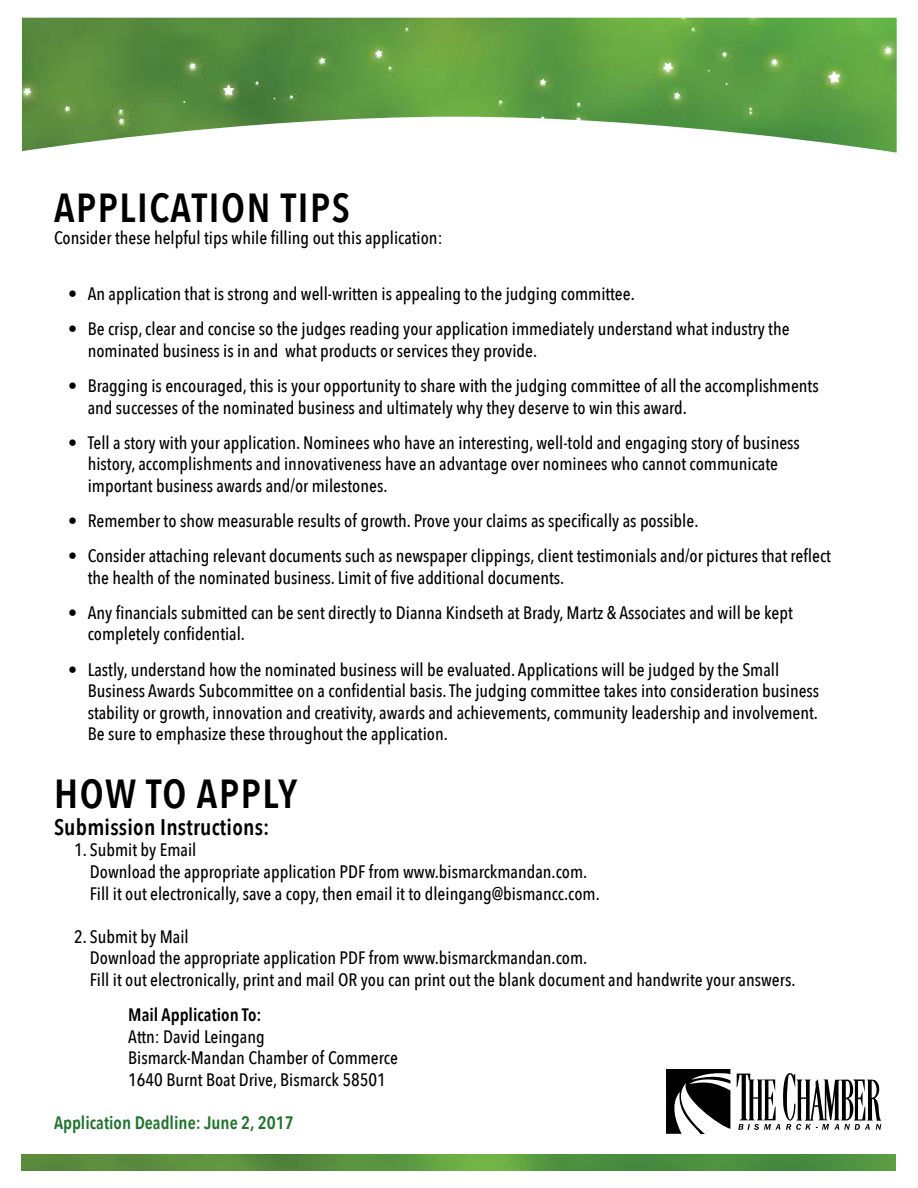
<style>
.page{position:relative;width:918px;height:1188px;background:#fff}
.page>*{position:absolute;margin:0;border:0;box-sizing:border-box;transform-origin:0 0}
.t1{font:600 40.5px "Avenir Next Condensed";letter-spacing:.04em;color:#000}
.t2{font:600 22.5px "Avenir Next Condensed";letter-spacing:.01em;color:#000}
.t3{font:500 18px/21.6px "Avenir Next Condensed";color:#000}
.t4{font:600 18px "Avenir Next Condensed";color:#1f732d}
.t5{font:600 18px "Avenir Next Condensed";color:#000}
</style>
<div class="page">
<img style="left:22px;top:18px;width:875px;height:134px">
<svg style="left:24px;top:88px;width:7px;height:7px"></svg>
<svg style="left:64px;top:106px;width:6px;height:5px"></svg>
<svg style="left:119px;top:109px;width:5px;height:14px"></svg>
<svg style="left:189px;top:62px;width:7px;height:7px"></svg>
<svg style="left:223px;top:84px;width:12px;height:11px"></svg>
<svg style="left:256px;top:81px;width:3px;height:4px"></svg>
<svg style="left:290px;top:95px;width:3px;height:4px"></svg>
<svg style="left:319px;top:57px;width:7px;height:7px"></svg>
<svg style="left:375px;top:49px;width:8px;height:8px"></svg>
<svg style="left:388px;top:66px;width:4px;height:3px"></svg>
<svg style="left:540px;top:78px;width:7px;height:7px"></svg>
<svg style="left:576px;top:117px;width:5px;height:5px"></svg>
<svg style="left:577px;top:102px;width:4px;height:4px"></svg>
<svg style="left:663px;top:62px;width:11px;height:10px"></svg>
<svg style="left:674px;top:92px;width:7px;height:7px"></svg>
<svg style="left:722px;top:52px;width:5px;height:4px"></svg>
<svg style="left:749px;top:107px;width:3px;height:7px"></svg>
<svg style="left:771px;top:59px;width:7px;height:6px"></svg>
<svg style="left:828px;top:71px;width:13px;height:12px"></svg>
<svg style="left:884px;top:47px;width:8px;height:7px"></svg>
<img style="left:21px;top:1154px;width:875px;height:16px">
<svg style="left:666px;top:1069px;width:64px;height:65px"></svg>
<svg style="left:737px;top:1073px;width:144px;height:57px"></svg>
<h1 class="t1" style="left:54px;top:173px;width:297px">APPLICATION TIPS</h1>
<p class="t3" style="left:54px;top:226px;width:390px">Consider these helpful tips while filling out this application:</p>
<p class="t3" style="left:68px;top:283px;width:568px">• An application that is strong and well-written is appealing to the judging committee.</p>
<p class="t3" style="left:88px;top:318px;width:703px;text-indent:-19px">• Be crisp, clear and concise so the judges reading your application immediately understand what industry the nominated business is in and what products or services they provide.</p>
<p class="t3" style="left:88px;top:375px;width:733px;text-indent:-19px">• Bragging is encouraged, this is your opportunity to share with the judging committee of all the accomplishments and successes of the nominated business and ultimately why they deserve to win this award.</p>
<p class="t3" style="left:88px;top:432px;width:714px;text-indent:-19px">• Tell a story with your application. Nominees who have an interesting, well-told and engaging story of business history, accomplishments and innovativeness have an advantage over nominees who cannot communicate important business awards and/or milestones.</p>
<p class="t3" style="left:68px;top:510px;width:632px">• Remember to show measurable results of growth. Prove your claims as specifically as possible.</p>
<p class="t3" style="left:88px;top:545px;width:745px;text-indent:-19px">• Consider attaching relevant documents such as newspaper clippings, client testimonials and/or pictures that reflect the health of the nominated business. Limit of five additional documents.</p>
<p class="t3" style="left:88px;top:602px;width:707px;text-indent:-19px">• Any financials submitted can be sent directly to Dianna Kindseth at Brady, Martz &amp; Associates and will be kept completely confidential.</p>
<p class="t3" style="left:88px;top:658px;width:733px;text-indent:-19px">• Lastly, understand how the nominated business will be evaluated. Applications will be judged by the Small Business Awards Subcommittee on a confidential basis. The judging committee takes into consideration business stability or growth, innovation and creativity, awards and achievements, community leadership and involvement.<br>Be sure to emphasize these throughout the application.</p>
<h1 class="t1" style="left:54px;top:759px;width:245px">HOW TO APPLY</h1>
<p class="t2" style="left:54px;top:807px;width:217px">Submission Instructions:</p>
<p class="t3" style="left:90px;top:839px;width:511px;text-indent:-16px">1. Submit by Email<br>Download the appropriate application PDF from www.bismarckmandan.com.<br>Fill it out electronically, save a copy, then email it to dleingang@bismancc.com.</p>
<p class="t3" style="left:90px;top:926px;width:707px;text-indent:-16px">2. Submit by Mail<br>Download the appropriate application PDF from www.bismarckmandan.com.<br>Fill it out electronically, print and mail OR you can print out the blank document and handwrite your answers.</p>
<p class="t5" style="left:128px;top:999px;width:135px">Mail Application To:</p>
<p class="t3" style="left:128px;top:1026px;width:271px">Attn: David Leingang<br>Bismarck-Mandan Chamber of Commerce<br>1640 Burnt Boat Drive, Bismarck 58501</p>
<p class="t4" style="left:54px;top:1107px;width:241px">Application Deadline: June 2, 2017</p>
</div>
